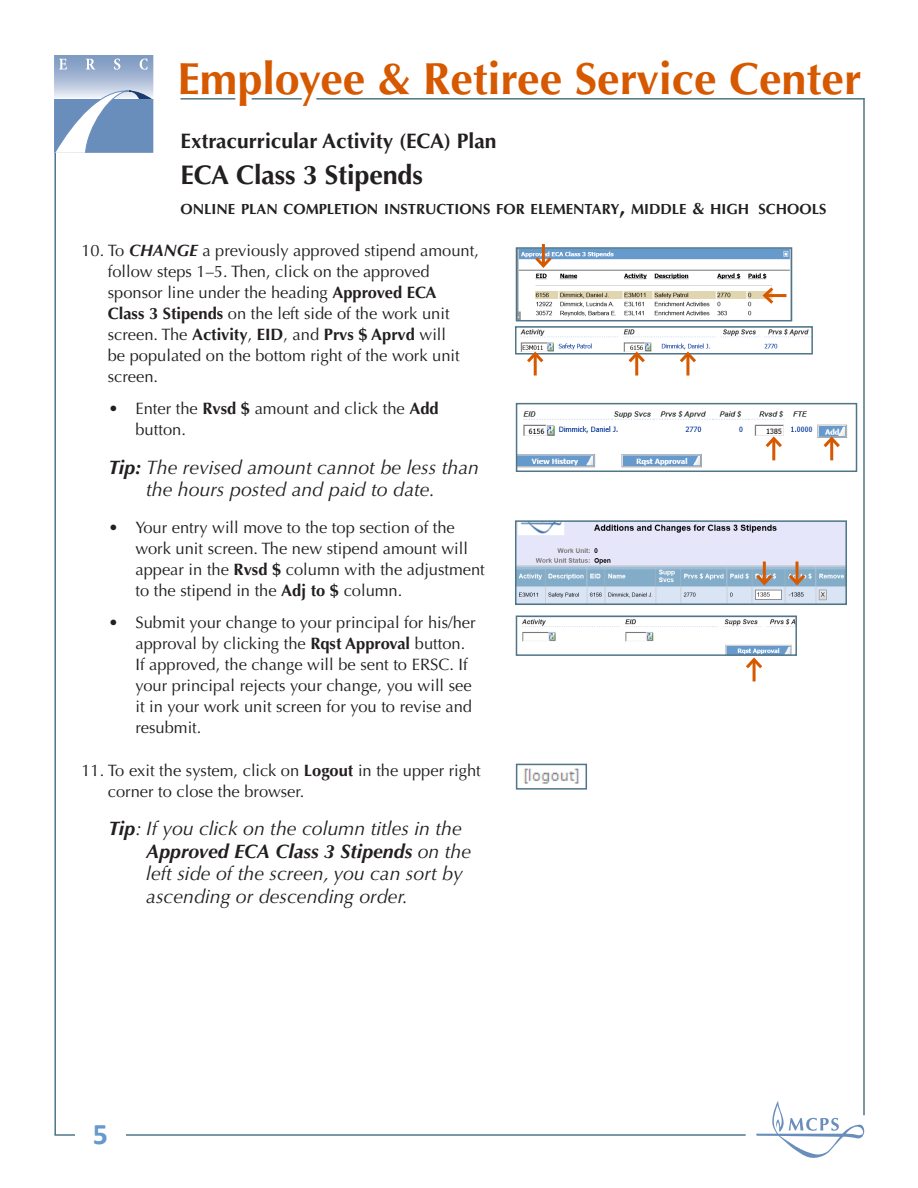
<style>
.page{position:relative;width:918px;height:1188px;background:#fff}
.page>*{position:absolute;margin:0;border:0;box-sizing:border-box;transform-origin:0 0}
.t1{font:700 45px "Optima LT Std";color:#d65900}
.t2{font:700 30px "Calibri";color:#69c}
.t3{font:700 27px "Optima LT Std";letter-spacing:-.005em;color:#231f20}
.t4{font:700 21px "Optima LT Std";color:#231f20}
.t5{font:italic 19.5px/22.5px "Optima LT Std";color:#231f20;text-align:center}
.t6{font:16.5px/21px "Optima LT Std";color:#231f20}
.t7{font:700 14.7px "Optima LT Std";color:#231f20}
.s1{font-size:21px}
.s2{font-size:16.5px}
.s3{font-weight:700;font-style:italic}
.s4{font-weight:700}
</style>
<div class="page">
<hr style="left:54px;top:55px;width:2px;height:1080px;background:#4e7588">
<hr style="left:181px;top:98px;width:54px;height:2px;background:#4e7588">
<hr style="left:252px;top:98px;width:50px;height:2px;background:#4e7588">
<hr style="left:316px;top:98px;width:548px;height:2px;background:#4e7588">
<hr style="left:54px;top:1134px;width:692px;height:2px;background:#4e7588">
<svg style="left:756px;top:1101px;width:108px;height:57px"></svg>
<svg style="left:54px;top:55px;width:100px;height:97px;background:#97aece"></svg>
<img style="left:523px;top:768px;width:57px;height:16px">
<div style="left:516px;top:764px;width:71px;height:26px;border:2px solid #4e7588"></div>
<div style="left:75px;top:1107px;width:50px;height:52px;background:#fff"></div>
<img style="left:519px;top:250px;width:270px;height:68px">
<div style="left:516px;top:247px;width:276px;height:74px;border:2px solid #4e7588"></div>
<hr style="left:765px;top:294px;width:21px;height:3px;background:#d65900">
<svg style="left:760px;top:284px;width:17px;height:23px"></svg>
<img style="left:520px;top:329px;width:289px;height:23px">
<div style="left:515px;top:326px;width:298px;height:29px;border:2px solid #4e7588"></div>
<hr style="left:534px;top:354px;width:3px;height:22px;background:#d65900">
<svg style="left:524px;top:349px;width:23px;height:17px"></svg>
<hr style="left:635px;top:354px;width:3px;height:22px;background:#d65900">
<svg style="left:625px;top:349px;width:23px;height:17px"></svg>
<hr style="left:686px;top:354px;width:3px;height:22px;background:#d65900">
<svg style="left:677px;top:349px;width:22px;height:17px"></svg>
<img style="left:519px;top:410px;width:329px;height:58px">
<div style="left:516px;top:403px;width:341px;height:69px;border:2px solid #4e7588"></div>
<hr style="left:772px;top:439px;width:3px;height:21px;background:#d65900">
<svg style="left:762px;top:434px;width:23px;height:16px"></svg>
<hr style="left:830px;top:439px;width:3px;height:21px;background:#d65900">
<svg style="left:820px;top:434px;width:23px;height:16px"></svg>
<img style="left:522px;top:619px;width:272px;height:34px">
<div style="left:516px;top:616px;width:281px;height:40px;border:2px solid #4e7588"></div>
<hr style="left:753px;top:660px;width:3px;height:21px;background:#d65900">
<svg style="left:743px;top:655px;width:22px;height:17px"></svg>
<img style="left:518px;top:523px;width:326px;height:79px">
<div style="left:515px;top:520px;width:332px;height:85px;border:2px solid #4e7588"></div>
<hr style="left:796px;top:562px;width:3px;height:21px;background:#d65900">
<svg style="left:786px;top:571px;width:22px;height:17px"></svg>
<hr style="left:763px;top:562px;width:3px;height:21px;background:#d65900">
<svg style="left:753px;top:571px;width:23px;height:17px"></svg>
<hr style="left:542px;top:244px;width:3px;height:22px;background:#d65900">
<svg style="left:532px;top:254px;width:23px;height:16px"></svg>
<hr style="left:863px;top:98px;width:2px;height:1017px;background:#4e7588">
<p class="t1" style="left:177px;top:53px;width:686px">Employee &amp; Retiree Service Center</p>
<p class="t4" style="left:181px;top:129px;width:318px">Extracurricular Activity (ECA) Plan</p>
<p class="t3" style="left:181px;top:160px;width:244px">ECA Class 3 Stipends</p>
<p class="t7" style="left:181px;top:201px;width:647px">ONLINE PLAN COMPLETION INSTRUCTIONS FOR ELEMENTARY<span class="s1">,</span> MIDDLE <span class="s2">&amp;</span> HIGH SCHOOLS</p>
<p class="t6" style="left:108px;top:240px;width:373px;text-indent:-26px">10. To <span class="s3">CHANGE</span> a previously approved stipend amount, follow steps 1–5. Then, click on the approved sponsor line under the heading <span class="s4">Approved ECA<br>Class 3 Stipends</span> on the left side of the work unit screen. The <span class="s4">Activity</span>, <span class="s4">EID</span>, and <span class="s4">Prvs $ Aprvd</span> will<br>be populated on the bottom right of the work unit screen.</p>
<p class="t6" style="left:135px;top:398px;width:305px;text-indent:-27px">• Enter the <span class="s4">Rvsd $</span> amount and click the <span class="s4">Add </span>button.</p>
<p class="t5" style="left:108px;top:456px;width:372px"><span class="s4">Tip:</span> The revised amount cannot be less than the hours posted and paid to date.</p>
<p class="t6" style="left:135px;top:517px;width:351px;text-indent:-27px">• Your entry will move to the top section of the work unit screen. The new stipend amount will appear in the <span class="s4">Rvsd $</span> column with the adjustment to the stipend in the <span class="s4">Adj to $</span> column.</p>
<p class="t6" style="left:135px;top:612px;width:342px;text-indent:-27px">• Submit your change to your principal for his/her approval by clicking the <span class="s4">Rqst Approval</span> button.<br>If approved, the change will be sent to ERSC. If your principal rejects your change, you will see it in your work unit screen for you to revise and resubmit.</p>
<p class="t6" style="left:108px;top:760px;width:375px;text-indent:-26px">11. To exit the system, click on <span class="s4">Logout</span> in the upper right corner to close the browser.</p>
<p class="t5" style="left:146px;top:818px;width:326px;text-align:left;text-indent:-38px"><span class="s4">Tip</span>: If you click on the column titles in the <span class="s4">Approved ECA Class 3 Stipends</span> on the left side of the screen, you can sort by ascending or descending order.</p>
<p class="t2" style="left:93px;top:1113px;width:17px">5</p>
</div>
